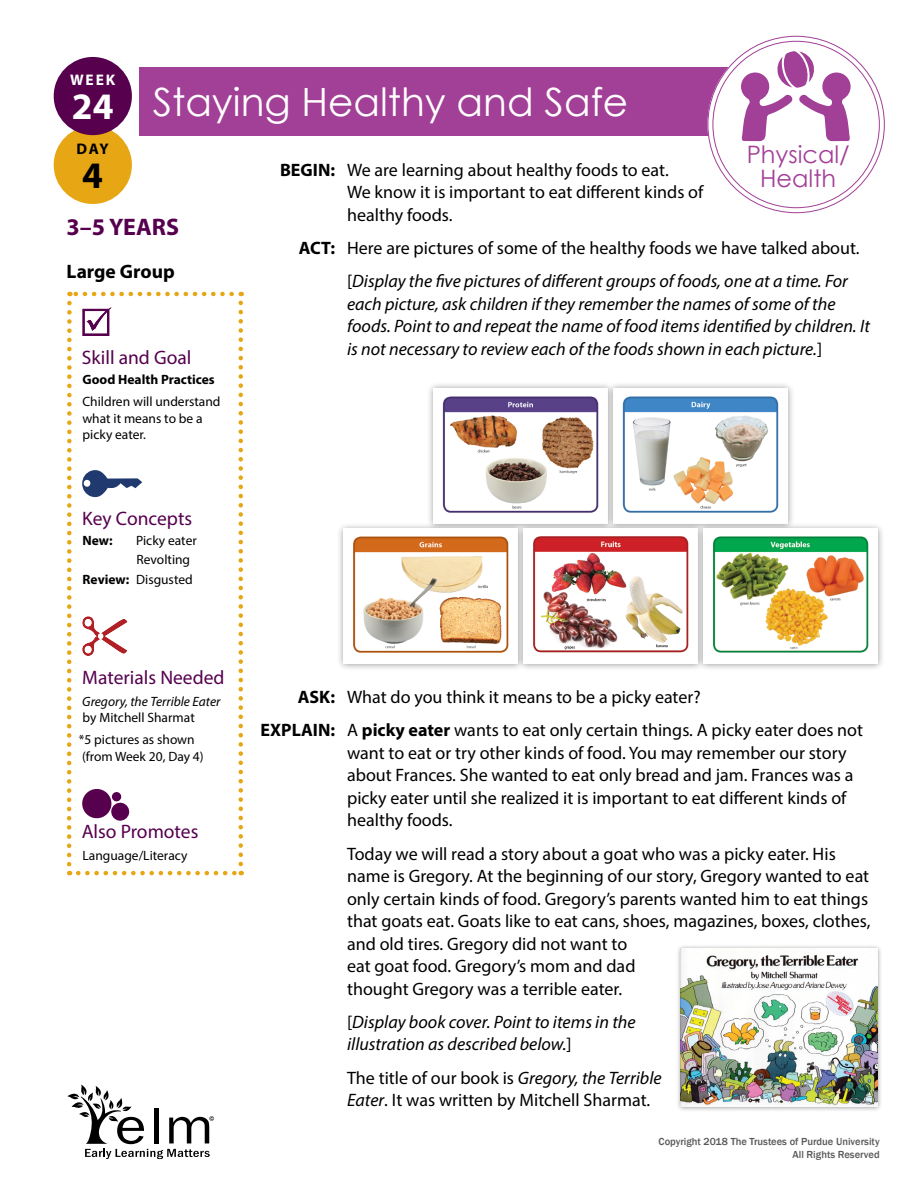
<style>
.page{position:relative;width:918px;height:1188px;background:#fff}
.page>*{position:absolute;margin:0;border:0;box-sizing:border-box;transform-origin:0 0}
._1-01_Domain_Lg_PH{font:39px "Century Gothic";color:#fff}
.t1{font:700 37.5px "Myriad Pro";color:#fff}
.t2{font:700 37.5px "Myriad Pro";color:#000}
._1-01_Domain_Lg_PH-2{font:24px/24px "Century Gothic";color:#a23f97;text-align:center}
.t3{font:700 24px "Myriad Pro";color:#56004e}
.t4{font:19.5px "Myriad Pro";color:#56004e}
.t5{font:700 19.5px "Myriad Pro";color:#000}
.t6{font:18px/22.5px "Myriad Pro";color:#000}
.t7{font:italic 18px/22.5px "Myriad Pro";color:#000}
.t8{font:700 15.45px "Myriad Pro";color:#fff}
.t9{font:700 15.45px "Myriad Pro";color:#000}
.t10{font:13.5px/16.5px "Myriad Pro";color:#000}
.t11{font:italic 13.5px/16.5px "Myriad Pro";color:#000}
.t12{font:700 13.5px "Myriad Pro";color:#000}
.t13{font:500 10.5px/12.6px "Franklin Gothic";color:#58595b;text-align:right}
.s1{font-weight:700}
.s2{font-style:normal}
.s3{font-style:italic}
</style>
<div class="page">
<div style="left:140px;top:68px;width:592px;height:68px;background:#a23f97"></div>
<div style="left:54px;top:126px;width:78px;height:78px;background:#e7a614;border-radius:50%"></div>
<div style="left:54px;top:57px;width:78px;height:78px;background:#56004e;border-radius:50%"></div>
<div style="left:710px;top:39px;width:172px;height:171px;background:#fff;border-radius:50%"></div>
<div style="left:707px;top:36px;width:178px;height:177px;border:6px solid #fff;border-radius:50%"></div>
<svg style="left:741px;top:51px;width:110px;height:90px"></svg>
<svg style="left:82px;top:307px;width:30px;height:29px"></svg>
<svg style="left:82px;top:470px;width:60px;height:27px"></svg>
<svg style="left:82px;top:616px;width:46px;height:40px"></svg>
<svg style="left:82px;top:789px;width:47px;height:32px"></svg>
<svg style="left:78px;top:871px;width:164px;height:4px"></svg>
<svg style="left:238px;top:292px;width:5px;height:572px"></svg>
<svg style="left:69px;top:292px;width:163px;height:4px"></svg>
<svg style="left:67px;top:303px;width:5px;height:572px"></svg>
<div style="left:426px;top:382px;width:189px;height:149px;background:#000;opacity:.4"></div>
<img style="left:433px;top:389px;width:173px;height:133px">
<div style="left:606px;top:382px;width:189px;height:149px;background:#000;opacity:.4"></div>
<img style="left:613px;top:389px;width:175px;height:133px">
<div style="left:336px;top:522px;width:189px;height:149px;background:#000;opacity:.4"></div>
<img style="left:343px;top:529px;width:173px;height:135px">
<div style="left:516px;top:522px;width:189px;height:149px;background:#000;opacity:.4"></div>
<img style="left:523px;top:529px;width:173px;height:135px">
<div style="left:696px;top:522px;width:189px;height:149px;background:#000;opacity:.4"></div>
<img style="left:703px;top:529px;width:175px;height:135px">
<div style="left:675px;top:943px;width:208px;height:169px;background:#000;opacity:.4"></div>
<img style="left:681px;top:949px;width:197px;height:158px">
<svg style="left:68px;top:1085px;width:146px;height:74px"></svg>
<p class="t8" style="left:70px;top:69px;width:47px">WEEK</p>
<h2 class="t1" style="left:72px;top:82px;width:43px">24</h2>
<p class="t9" style="left:77px;top:138px;width:34px">DAY</p>
<h2 class="t2" style="left:82px;top:151px;width:22px">4</h2>
<h1 class="_1-01_Domain_Lg_PH" style="left:153px;top:74px;width:477px">Staying Healthy and Safe</h1>
<h1 class="_1-01_Domain_Lg_PH-2" style="left:747px;top:142px;width:105px">Physical/<br>Health</h1>
<p class="t6" style="left:347px;top:158px;width:358px;text-indent:-67px"><span class="s1">BEGIN:</span> We are learning about healthy foods to eat.<br>We know it is important to eat different kinds of healthy foods.</p>
<p class="t6" style="left:299px;top:236px;width:562px"><span class="s1">ACT:</span> Here are pictures of some of the healthy foods we have talked about.</p>
<p class="t7" style="left:347px;top:270px;width:524px"><span class="s2">[</span>Display the five pictures of different groups of foods, one at a time. For each picture, ask children if they remember the names of some of the foods. Point to and repeat the name of food items identified by children. It is not necessary to review each of the foods shown in each picture.<span class="s2">]</span></p>
<h2 class="t3" style="left:67px;top:212px;width:114px">3–5 YEARS</h2>
<h3 class="t5" style="left:67px;top:259px;width:110px">Large Group</h3>
<h4 class="t4" style="left:82px;top:345px;width:111px">Skill and Goal</h4>
<p class="t12" style="left:82px;top:371px;width:134px">Good Health Practices</p>
<p class="t10" style="left:82px;top:393px;width:140px">Children will understand what it means to be a picky eater.</p>
<p class="t4" style="left:82px;top:506px;width:111px">Key Concepts</p>
<p class="t12" style="left:83px;top:532px;width:32px">New:</p>
<p class="t10" style="left:136px;top:532px;width:62px">Picky eater</p>
<p class="t10" style="left:137px;top:551px;width:55px">Revolting</p>
<p class="t10" style="left:83px;top:571px;width:112px"><span class="s1">Review:</span> Disgusted</p>
<h4 class="t4" style="left:82px;top:665px;width:144px">Materials Needed</h4>
<p class="t11" style="left:82px;top:693px;width:140px">Gregory, the Terrible Eater <span class="s2">by Mitchell Sharmat</span></p>
<p class="t10" style="left:79px;top:731px;width:126px">*5 pictures as shown (from Week 20, Day 4)</p>
<h4 class="t4" style="left:82px;top:820px;width:118px">Also Promotes</h4>
<p class="t10" style="left:83px;top:847px;width:106px">Language/Literacy</p>
<p class="t6" style="left:298px;top:685px;width:404px"><span class="s1">ASK:</span> What do you think it means to be a picky eater?</p>
<p class="t6" style="left:347px;top:719px;width:518px;text-indent:-86px"><span class="s1">EXPLAIN:</span> A <span class="s1">picky eater</span> wants to eat only certain things. A picky eater does not want to eat or try other kinds of food. You may remember our story about Frances. She wanted to eat only bread and jam. Frances was a picky eater until she realized it is important to eat different kinds of healthy foods.</p>
<p class="t6" style="left:347px;top:842px;width:525px">Today we will read a story about a goat who was a picky eater. His name is Gregory. At the beginning of our story, Gregory wanted to eat only certain kinds of food. Gregory’s parents wanted him to eat things that goats eat. Goats like to eat cans, shoes, magazines, boxes, clothes, and old tires. Gregory did not want to<br>eat goat food. Gregory’s mom and dad<br>thought Gregory was a terrible eater.</p>
<p class="t7" style="left:347px;top:1010px;width:290px"><span class="s2">[</span>Display book cover. Point to items in the illustration as described below.<span class="s2">]</span></p>
<p class="t6" style="left:347px;top:1066px;width:316px">The title of our book is <span class="s3">Gregory, the Terrible<br>Eater</span>. It was written by Mitchell Sharmat.</p>
<p class="t13" style="left:659px;top:1136px;width:223px">Copyright 2018 The Trustees of Purdue University<br>All Rights Reserved</p>
</div>
